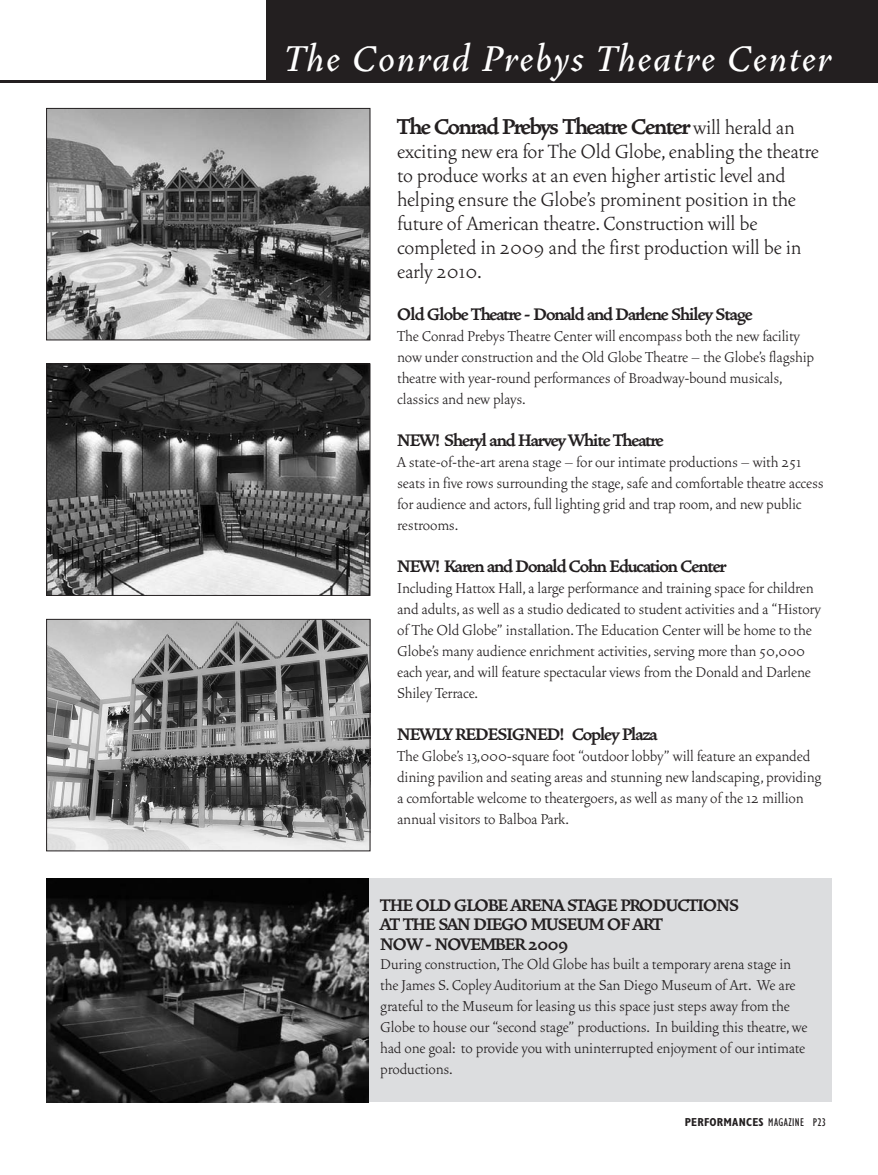
<style>
.page{position:relative;width:878px;height:1175px;background:#fff}
.page>*{position:absolute;margin:0;border:0;box-sizing:border-box;transform-origin:0 0}
.t1{font:italic 500 45px "Vendetta";letter-spacing:.04em;color:#fff}
.t2{font:700 27px "Vendetta";letter-spacing:-.06em;color:#231f20}
.t3{font:300 24px/24px "Vendetta";letter-spacing:-.01em;color:#231f20}
.t4{font:700 21px/19.5px "Vendetta";letter-spacing:-.05em;color:#231f20}
.t5{font:300 18px/21px "Vendetta";letter-spacing:-.01em;color:#231f20}
.t6{font:700 condensed 11.7px "Gill Sans";letter-spacing:.02em;color:#231f20}
.s1{font-weight:300;font-size:24px}
.s2{font-weight:400}
</style>
<div class="page">
<div style="left:266px;top:0;width:612px;height:82px;background:#231f20"></div>
<hr style="left:0;top:80px;width:878px;height:2px;background:#231f20">
<div style="left:46px;top:878px;width:785px;height:224px;background:#dcdddf"></div>
<img style="left:48px;top:110px;width:320px;height:228px">
<div style="left:46px;top:108px;width:324px;height:232px;border:1px solid #231f20"></div>
<img style="left:48px;top:621px;width:320px;height:228px">
<div style="left:46px;top:619px;width:324px;height:232px;border:1px solid #231f20"></div>
<img style="left:46px;top:879px;width:322px;height:223px">
<img style="left:48px;top:365px;width:320px;height:229px">
<div style="left:46px;top:363px;width:324px;height:233px;border:1px solid #231f20"></div>
<h1 class="t1" style="left:285px;top:29px;width:548px">The Conrad Prebys Theatre Center</h1>
<h2 class="t2" style="left:397px;top:109px;width:399px">The Conrad Prebys Theatre Center<span class="s1">will herald an</span></h2>
<p class="t3" style="left:397px;top:138px;width:423px">exciting new era for The Old Globe, enabling the theatre to produce works at an even higher artistic level and helping ensure the Globe’s prominent position in the future of American theatre. Construction will be completed in 2009 and the first production will be in early 2010.</p>
<p class="t4" style="left:397px;top:303px;width:357px">Old Globe Theatre - Donald and Darlene Shiley Stage</p>
<p class="t5" style="left:397px;top:324px;width:418px">The Conrad Prebys Theatre Center will encompass both the new facility now under construction and the Old Globe Theatre – the Globe’s flagship theatre with year-round performances of Broadway-bound musicals, classics and new plays.</p>
<p class="t4" style="left:397px;top:429px;width:268px">NEW! Sheryl and Harvey White Theatre</p>
<p class="t5" style="left:397px;top:450px;width:428px">A state-of-the-art arena stage – for our intimate productions – with 251 seats in five rows surrounding the stage, safe and comfortable theatre access for audience and actors, full lighting grid and trap room, and new public restrooms.</p>
<p class="t4" style="left:397px;top:555px;width:331px">NEW! Karen and Donald Cohn Education Center</p>
<p class="t5" style="left:397px;top:576px;width:425px">Including Hattox Hall, a large performance and training space for children and adults, as well as a studio dedicated to student activities and a “History of The Old Globe” installation. The Education Center will be home to the Globe’s many audience enrichment activities, serving more than 50,000 each year, and will feature spectacular views from the Donald and Darlene Shiley Terrace.</p>
<p class="t4" style="left:397px;top:723px;width:262px">NEWLY REDESIGNED! Copley Plaza</p>
<p class="t5" style="left:397px;top:744px;width:426px">The Globe’s 13,000-square foot “outdoor lobby” will feature an expanded dining pavilion and seating areas and stunning new landscaping, providing a comfortable welcome to theatergoers, as well as many of the 12 million annual visitors to Balboa Park.</p>
<p class="t4" style="left:380px;top:893px;width:360px">THE OLD GLOBE ARENA STAGE PRODUCTIONS<br>AT THE SAN DIEGO MUSEUM OF ART<br>NOW - NOVEMBER 2009</p>
<p class="t5" style="left:380px;top:952px;width:429px">During construction, The Old Globe has built a temporary arena stage in the James S. Copley Auditorium at the San Diego Museum of Art. We are grateful to the Museum for leasing us this space just steps away from the Globe to house our “second stage” productions. In building this theatre, we had one goal: to provide you with uninterrupted enjoyment of our intimate productions.</p>
<p class="t6" style="left:684px;top:1117px;width:143px">PERFORMANCES <span class="s2">MAGAZINE P23</span></p>
</div>
